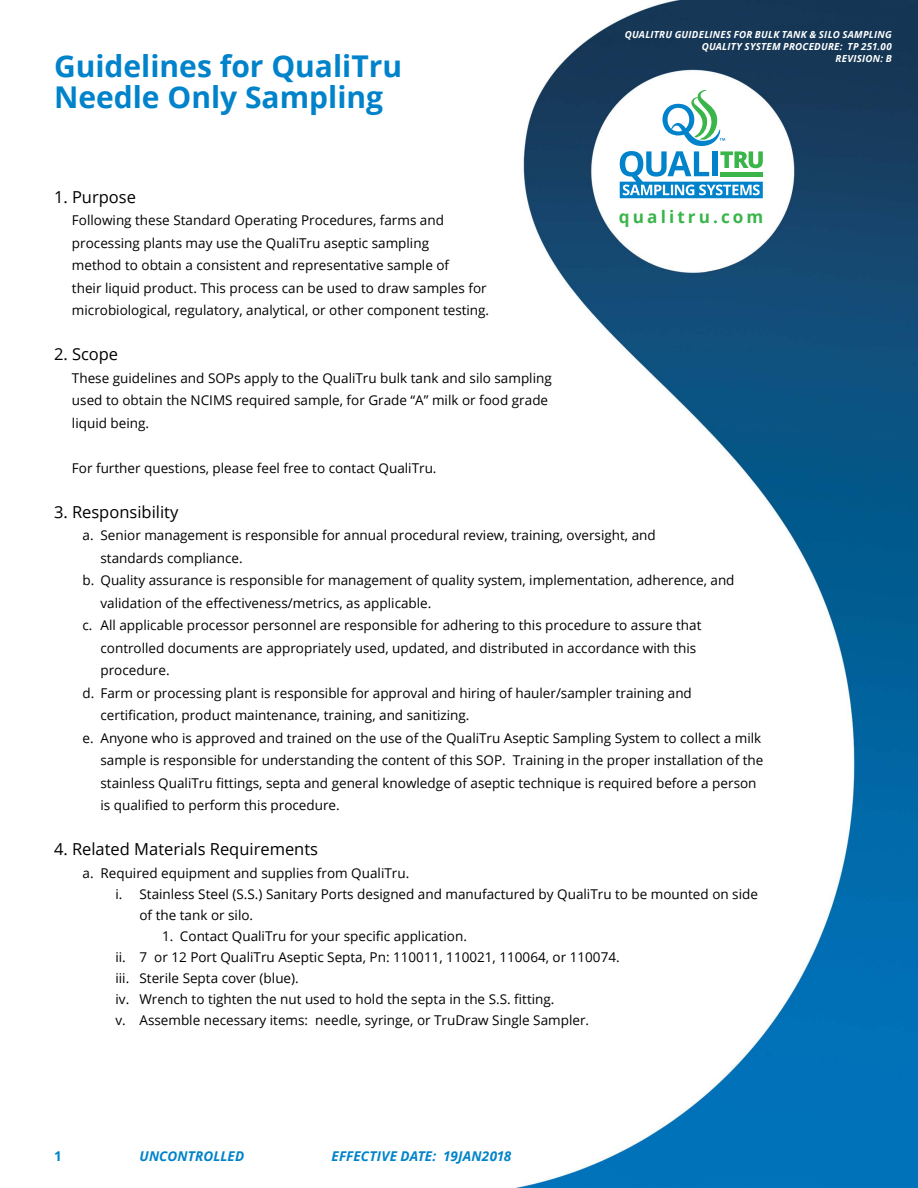
<style>
.page{position:relative;width:918px;height:1188px;background:#fff}
.page>*{position:absolute;margin:0;border:0;box-sizing:border-box;transform-origin:0 0}
.t1{font:700 30px/31.5px "Open Sans";color:#0083ca}
.t2{font:700 17.1px "Open Sans";letter-spacing:.18em;color:#39b54a}
.t3{font:16.5px "Open Sans";color:#000}
.t4{font:13.5px/22.5px "Open Sans";color:#000}
.t5{font:italic 700 13.5px "Open Sans";letter-spacing:.01em;color:#0083ca}
.t6{font:700 13.5px "Open Sans";color:#0083ca}
.t7{font:italic 700 9.75px/12px "Open Sans";letter-spacing:.025em;color:#fff;text-align:right}
</style>
<div class="page">
<img style="left:515px;top:0;width:403px;height:1188px">
<svg style="left:620px;top:90px;width:143px;height:108px"></svg>
<h1 class="t1" style="left:54px;top:50px;width:350px">Guidelines for QualiTru<br>Needle Only Sampling</h1>
<p class="t7" style="left:625px;top:28px;width:269px">QUALITRU GUIDELINES FOR BULK TANK &amp; SILO SAMPLING<br>QUALITY SYSTEM PROCEDURE: TP 251.00<br>REVISION: B</p>
<p class="t3" style="left:54px;top:185px;width:84px">1. Purpose</p>
<p class="t4" style="left:72px;top:209px;width:419px">Following these Standard Operating Procedures, farms and processing plants may use the QualiTru aseptic sampling<br>method to obtain a consistent and representative sample of<br>their liquid product. This process can be used to draw samples for microbiological, regulatory, analytical, or other component testing.</p>
<p class="t3" style="left:54px;top:343px;width:66px">2. Scope</p>
<p class="t4" style="left:72px;top:366px;width:481px">These guidelines and SOPs apply to the QualiTru bulk tank and silo sampling used to obtain the NCIMS required sample, for Grade “A” milk or food grade liquid being.</p>
<p class="t4" style="left:72px;top:456px;width:366px">For further questions, please feel free to contact QualiTru.</p>
<p class="t3" style="left:54px;top:500px;width:126px">3. Responsibility</p>
<p class="t4" style="left:82px;top:524px;width:575px">a. Senior management is responsible for annual procedural review, training, oversight, and</p>
<p class="t4" style="left:100px;top:546px;width:144px">standards compliance.</p>
<p class="t4" style="left:82px;top:569px;width:654px">b. Quality assurance is responsible for management of quality system, implementation, adherence, and</p>
<p class="t4" style="left:100px;top:591px;width:332px">validation of the effectiveness/metrics, as applicable.</p>
<p class="t4" style="left:82px;top:614px;width:620px">c. All applicable processor personnel are responsible for adhering to this procedure to assure that</p>
<p class="t4" style="left:100px;top:636px;width:597px">controlled documents are appropriately used, updated, and distributed in accordance with this</p>
<p class="t4" style="left:100px;top:659px;width:71px">procedure.</p>
<p class="t4" style="left:82px;top:681px;width:611px">d. Farm or processing plant is responsible for approval and hiring of hauler/sampler training and</p>
<p class="t4" style="left:100px;top:704px;width:371px">certification, product maintenance, training, and sanitizing.</p>
<p class="t4" style="left:82px;top:726px;width:680px">e. Anyone who is approved and trained on the use of the QualiTru Aseptic Sampling System to collect a milk</p>
<p class="t4" style="left:100px;top:749px;width:665px">sample is responsible for understanding the content of this SOP. Training in the proper installation of the</p>
<p class="t4" style="left:100px;top:771px;width:658px">stainless QualiTru fittings, septa and general knowledge of aseptic technique is required before a person</p>
<p class="t4" style="left:100px;top:794px;width:241px">is qualified to perform this procedure.</p>
<p class="t3" style="left:54px;top:838px;width:266px">4. Related Materials Requirements</p>
<p class="t4" style="left:82px;top:861px;width:328px">a. Required equipment and supplies from QualiTru.</p>
<p class="t4" style="left:115px;top:882px;width:644px">i. Stainless Steel (S.S.) Sanitary Ports designed and manufactured by QualiTru to be mounted on side</p>
<p class="t4" style="left:139px;top:903px;width:115px">of the tank or silo.</p>
<p class="t4" style="left:115px;top:925px;width:506px;line-height:21px;text-indent:47px">1. Contact QualiTru for your specific application.<br>ii. 7 or 12 Port QualiTru Aseptic Septa, Pn: 110011, 110021, 110064, or 110074. iii. Sterile Septa cover (blue).<br>iv. Wrench to tighten the nut used to hold the septa in the S.S. fitting.<br>v. Assemble necessary items: needle, syringe, or TruDraw Single Sampler.</p>
<p class="t2" style="left:619px;top:204px;width:146px">qualitru.com</p>
<p class="t6" style="left:54px;top:1147px;width:9px">1</p>
<p class="t5" style="left:139px;top:1147px;width:106px">UNCONTROLLED</p>
<p class="t5" style="left:331px;top:1147px;width:181px">EFFECTIVE DATE: 19JAN2018</p>
</div>
